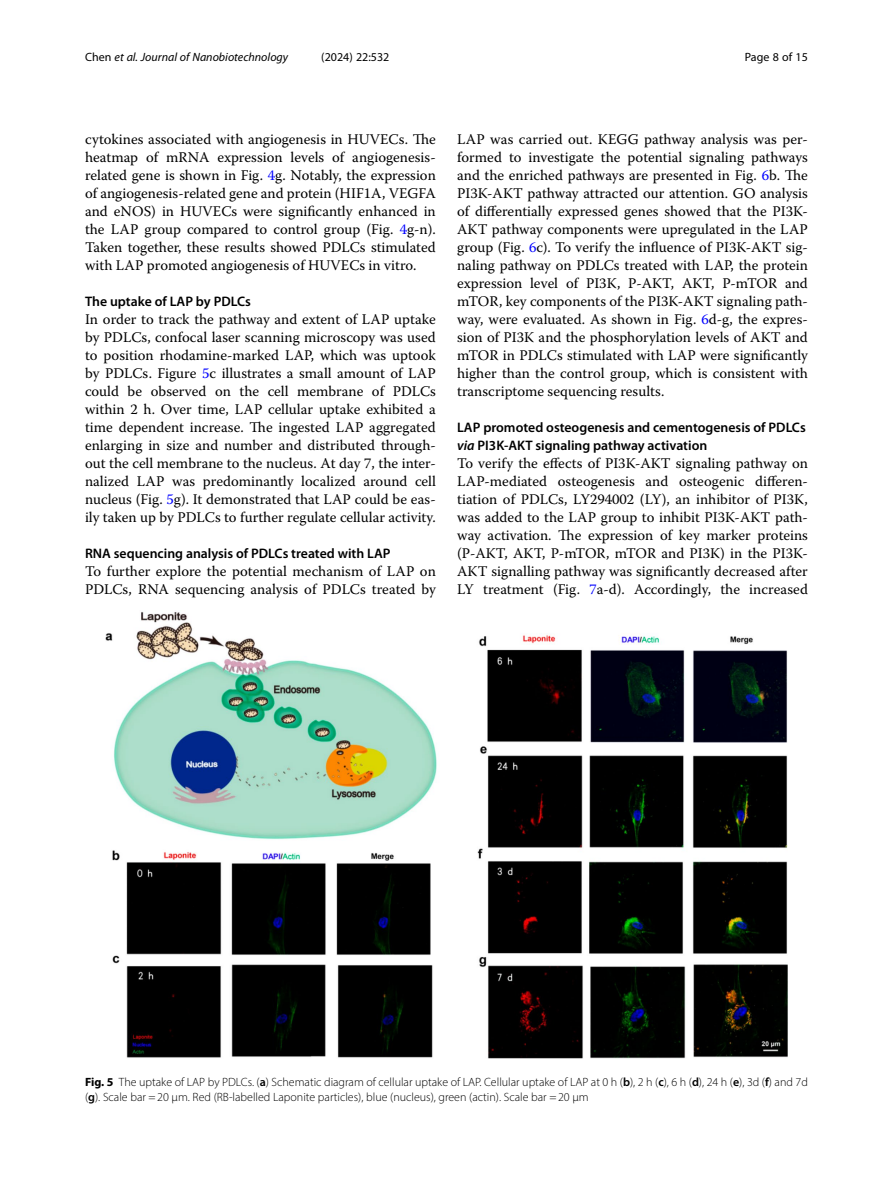
<style>
.page{position:relative;width:893px;height:1191px;background:#fff}
.page>*{position:absolute;margin:0;border:0;box-sizing:border-box;transform-origin:0 0}
.Body_Text{font:14.7px/18px "Warnock Pro";color:#000;text-align:justify}
.Head_2{font:600 13.8px/18px "Myriad Pro";color:#000}
.Figure_Caption{font:300 12px/15px "Myriad Pro";color:#000}
.t1{font:italic 12px "Myriad Pro";color:#000}
.t2{font:12px "Myriad Pro";color:#000}
.s1{font-style:normal}
.s2{color:#00f}
.s3{font-style:italic}
.s4{font-weight:700}
.s5{font-weight:600}
</style>
<div class="page">
<img style="left:105px;top:612px;width:683px;height:447px">
<p class="t1" style="left:85px;top:50px;width:205px"><span class="s1">Chen</span> et al. Journal of Nanobiotechnology</p>
<p class="t2" style="left:321px;top:50px;width:70px">(2024) 22:532</p>
<p class="t2" style="left:745px;top:50px;width:65px">Page 8 of 15</p>
<p class="Body_Text" style="left:85px;top:130px;width:352px">cytokines associated with angiogenesis in HUVECs. The heatmap of mRNA expression levels of angiogenesis&shy;related gene is shown in Fig. <span class="s2">4</span>g. Notably, the expression of angiogenesis-related gene and protein (HIF1A, VEGFA and eNOS) in HUVECs were significantly enhanced in the LAP group compared to control group (Fig. <span class="s2">4</span>g-n).<br>Taken together, these results showed PDLCs stimulated with LAP promoted angiogenesis of HUVECs in vitro.</p>
<p class="Head_2" style="left:85px;top:292px;width:167px">The uptake of LAP by PDLCs</p>
<p class="Body_Text" style="left:85px;top:310px;width:352px">In order to track the pathway and extent of LAP uptake by PDLCs, confocal laser scanning microscopy was used to position rhodamine-marked LAP, which was uptook by PDLCs. Figure <span class="s2">5</span>c illustrates a small amount of LAP could be observed on the cell membrane of PDLCs within 2 h. Over time, LAP cellular uptake exhibited a time dependent increase. The ingested LAP aggregated enlarging in size and number and distributed through&shy;out the cell membrane to the nucleus. At day 7, the inter&shy;nalized LAP was predominantly localized around cell nucleus (Fig. <span class="s2">5</span>g). It demonstrated that LAP could be eas&shy;ily taken up by PDLCs to further regulate cellular activity.</p>
<p class="Head_2" style="left:85px;top:544px;width:307px">RNA sequencing analysis of PDLCs treated with LAP</p>
<p class="Body_Text" style="left:85px;top:562px;width:352px">To further explore the potential mechanism of LAP on<br>PDLCs, RNA sequencing analysis of PDLCs treated by</p>
<p class="Body_Text" style="left:457px;top:130px;width:352px">LAP was carried out. KEGG pathway analysis was per&shy;formed to investigate the potential signaling pathways and the enriched pathways are presented in Fig. <span class="s2">6</span>b. The PI3K-AKT pathway attracted our attention. GO analysis of differentially expressed genes showed that the PI3K-AKT pathway components were upregulated in the LAP group (Fig. <span class="s2">6</span>c). To verify the influence of PI3K-AKT sig&shy;naling pathway on PDLCs treated with LAP, the protein expression level of PI3K, P-AKT, AKT, P-mTOR and mTOR, key components of the PI3K-AKT signaling path&shy;way, were evaluated. As shown in Fig. <span class="s2">6</span>d-g, the expres&shy;sion of PI3K and the phosphorylation levels of AKT and mTOR in PDLCs stimulated with LAP were significantly higher than the control group, which is consistent with transcriptome sequencing results.</p>
<p class="Head_2" style="left:457px;top:418px;width:350px">LAP promoted osteogenesis and cementogenesis of PDLCs <span class="s3">via</span> PI3K-AKT signaling pathway activation</p>
<p class="Body_Text" style="left:457px;top:454px;width:352px">To verify the effects of PI3K-AKT signaling pathway on LAP-mediated osteogenesis and osteogenic differen&shy;tiation of PDLCs, LY294002 (LY), an inhibitor of PI3K, was added to the LAP group to inhibit PI3K-AKT path&shy;way activation. The expression of key marker proteins (P-AKT, AKT, P-mTOR, mTOR and PI3K) in the PI3K-AKT signalling pathway was significantly decreased after LY treatment (Fig. <span class="s2">7</span>a-d). Accordingly, the increased</p>
<p class="Figure_Caption" style="left:85px;top:1074px;width:724px"><span class="s4">Fig. 5</span> The uptake of LAP by PDLCs. (<span class="s5">a</span>) Schematic diagram of cellular uptake of LAP. Cellular uptake of LAP at 0 h (<span class="s5">b</span>), 2 h (<span class="s5">c</span>), 6 h (<span class="s5">d</span>), 24 h (<span class="s5">e</span>), 3d (<span class="s5">f</span>) and 7d (<span class="s5">g</span>). Scale bar =20 μm. Red (RB-labelled Laponite particles), blue (nucleus), green (actin). Scale bar =20 μm</p>
</div>
